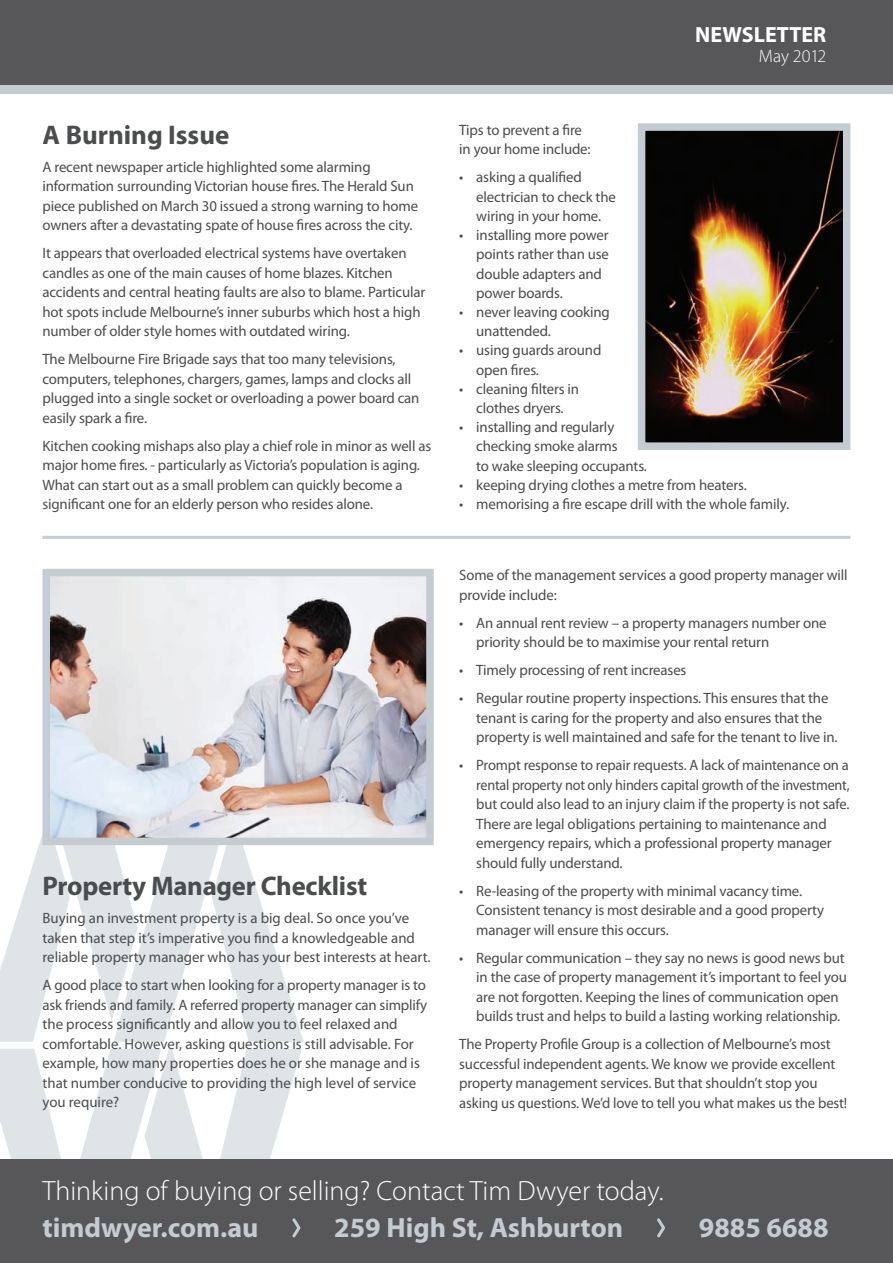
<style>
.page{position:relative;width:893px;height:1263px;background:#fff}
.page>*{position:absolute;margin:0;border:0;box-sizing:border-box;transform-origin:0 0}
.t1{font:300 27.9px "Myriad Pro";color:#fff}
.t2{font:700 27.9px "Myriad Pro";color:#c4ccd2}
.t3{font:700 27px "Myriad Pro";letter-spacing:-.01em;color:#4b4c4d}
.t4{font:700 22.05px "Myriad Pro";color:#fff}
.t5{font:300 18px "Myriad Pro";color:#fff}
.t6{font:15px/19.5px "Myriad Pro";letter-spacing:-.01em;color:#4b4c4d}
</style>
<div class="page">
<svg style="left:70px;top:845px;width:142px;height:314px;fill:#dfe4e7"></svg>
<svg style="left:0;top:817px;width:70px;height:342px"></svg>
<div style="left:0;top:1159px;width:893px;height:104px;background:#575659"></div>
<svg style="left:212px;top:845px;width:92px;height:393px"></svg>
<svg style="left:657px;top:1218px;width:8px;height:19px"></svg>
<div style="left:0;top:0;width:893px;height:89px;background:#575659"></div>
<div style="left:0;top:85px;width:893px;height:9px;background:#c4ccd2"></div>
<img style="left:647px;top:132px;width:194px;height:309px">
<div style="left:638px;top:123px;width:212px;height:327px;border:8px solid #c4ccd2"></div>
<img style="left:52px;top:578px;width:373px;height:258px">
<div style="left:43px;top:569px;width:391px;height:276px;border:8px solid #c4ccd2"></div>
<hr style="left:43px;top:536px;width:807px;height:3px;background:#c4ccd2">
<p class="t3" style="left:43px;top:117px;width:188px">A Burning Issue</p>
<p class="t6" style="left:43px;top:157px;width:377px">A recent newspaper article highlighted some alarming information surrounding Victorian house fires. The Herald Sun piece published on March 30 issued a strong warning to home owners after a devastating spate of house fires across the city.</p>
<p class="t6" style="left:43px;top:243px;width:384px">It appears that overloaded electrical systems have overtaken candles as one of the main causes of home blazes. Kitchen accidents and central heating faults are also to blame. Particular hot spots include Melbourne’s inner suburbs which host a high number of older style homes with outdated wiring.</p>
<p class="t6" style="left:43px;top:349px;width:379px">The Melbourne Fire Brigade says that too many televisions, computers, telephones, chargers, games, lamps and clocks all plugged into a single socket or overloading a power board can easily spark a fire.</p>
<p class="t6" style="left:43px;top:436px;width:390px">Kitchen cooking mishaps also play a chief role in minor as well as major home fires. - particularly as Victoria’s population is aging.<br>What can start out as a small problem can quickly become a significant one for an elderly person who resides alone.</p>
<p class="t3" style="left:43px;top:868px;width:326px">Property Manager Checklist</p>
<p class="t6" style="left:43px;top:908px;width:390px">Buying an investment property is a big deal. So once you’ve taken that step it’s imperative you find a knowledgeable and reliable property manager who has your best interests at heart.</p>
<p class="t6" style="left:43px;top:975px;width:386px">A good place to start when looking for a property manager is to ask friends and family. A referred property manager can simplify the process significantly and allow you to feel relaxed and comfortable. However, asking questions is still advisable. For example, how many properties does he or she manage and is that number conducive to providing the high level of service you require?</p>
<p class="t4" style="left:695px;top:20px;width:133px">NEWSLETTER</p>
<p class="t5" style="left:759px;top:45px;width:69px">May 2012</p>
<p class="t6" style="left:459px;top:120px;width:133px">Tips to prevent a fire in your home include:</p>
<p class="t6" style="left:476px;top:167px;width:141px;text-indent:-17px">• asking a qualified electrician to check the wiring in your home.</p>
<p class="t6" style="left:476px;top:225px;width:134px;text-indent:-17px">• installing more power points rather than use double adapters and power boards.</p>
<p class="t6" style="left:476px;top:302px;width:135px;text-indent:-17px">• never leaving cooking unattended.</p>
<p class="t6" style="left:476px;top:340px;width:127px;text-indent:-17px">• using guards around open fires.</p>
<p class="t6" style="left:459px;top:379px;width:121px;text-align:center">• cleaning filters in clothes dryers.</p>
<p class="t6" style="left:476px;top:417px;width:172px;text-indent:-17px">• installing and regularly checking smoke alarms<br>to wake sleeping occupants.</p>
<p class="t6" style="left:459px;top:475px;width:289px">• keeping drying clothes a metre from heaters.</p>
<p class="t6" style="left:459px;top:494px;width:331px">• memorising a fire escape drill with the whole family.</p>
<p class="t6" style="left:459px;top:565px;width:390px">Some of the management services a good property manager will provide include:</p>
<p class="t6" style="left:476px;top:612px;width:352px;text-indent:-17px">• An annual rent review – a property managers number one priority should be to maximise your rental return</p>
<p class="t6" style="left:459px;top:660px;width:229px">• Timely processing of rent increases</p>
<p class="t6" style="left:476px;top:688px;width:363px;text-indent:-17px">• Regular routine property inspections. This ensures that the tenant is caring for the property and also ensures that the property is well maintained and safe for the tenant to live in.</p>
<p class="t6" style="left:476px;top:755px;width:375px;text-indent:-17px">• Prompt response to repair requests. A lack of maintenance on a rental property not only hinders capital growth of the investment, but could also lead to an injury claim if the property is not safe.<br>There are legal obligations pertaining to maintenance and emergency repairs, which a professional property manager should fully understand.</p>
<p class="t6" style="left:476px;top:880px;width:349px;text-indent:-17px">• Re-leasing of the property with minimal vacancy time.<br>Consistent tenancy is most desirable and a good property manager will ensure this occurs.</p>
<p class="t6" style="left:476px;top:947px;width:372px;text-indent:-17px">• Regular communication – they say no news is good news but in the case of property management it’s important to feel you are not forgotten. Keeping the lines of communication open builds trust and helps to build a lasting working relationship.</p>
<p class="t6" style="left:459px;top:1034px;width:390px">The Property Profile Group is a collection of Melbourne’s most successful independent agents. We know we provide excellent property management services. But that shouldn’t stop you asking us questions. We’d love to tell you what makes us the best!</p>
<p class="t1" style="left:43px;top:1174px;width:623px">Thinking of buying or selling? Contact Tim Dwyer today.</p>
<p class="t2" style="left:43px;top:1210px;width:218px">timdwyer.com.au</p>
<p class="t2" style="left:334px;top:1210px;width:290px">259 High St, Ashburton</p>
<p class="t2" style="left:699px;top:1210px;width:131px">9885 6688</p>
</div>
